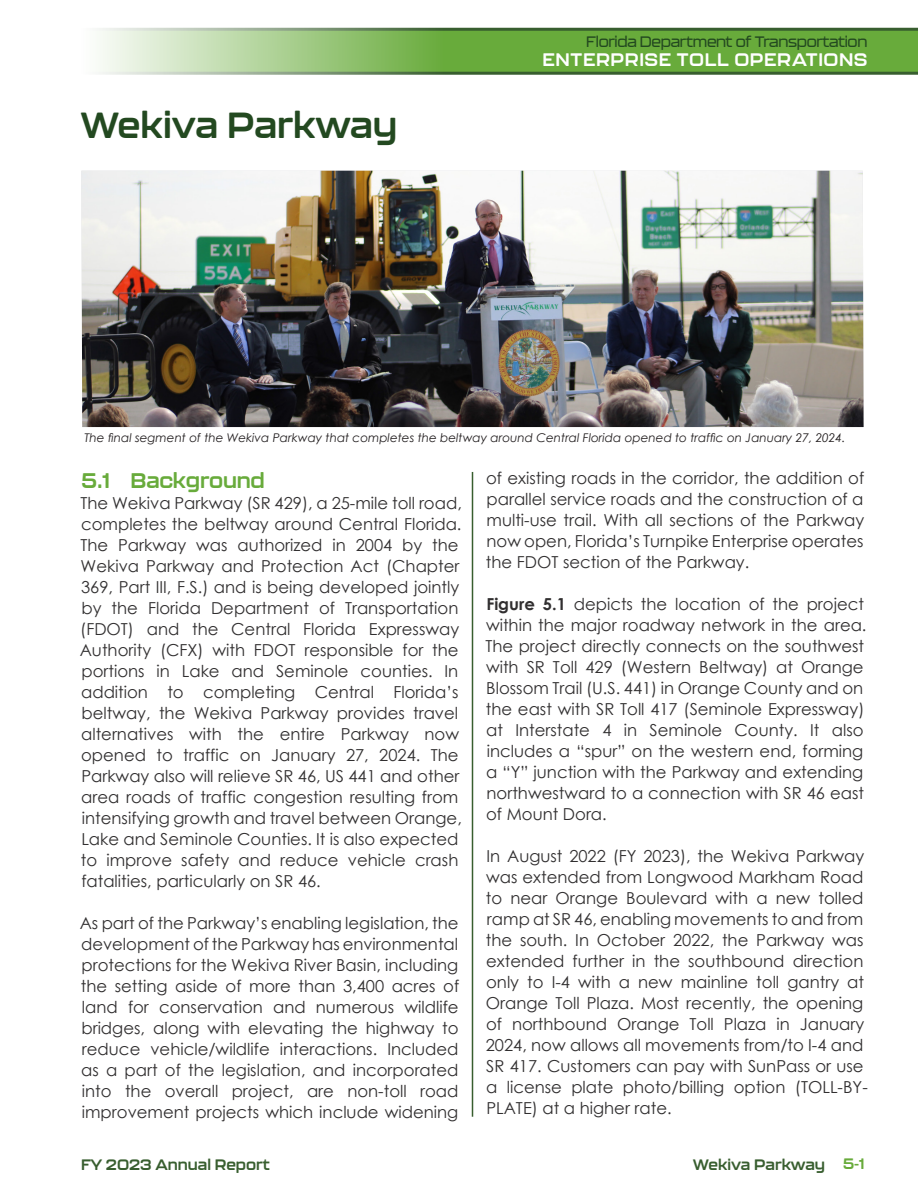
<style>
.page{position:relative;width:918px;height:1188px;background:#fff}
.page>*{position:absolute;margin:0;border:0;box-sizing:border-box;transform-origin:0 0}
.Section_Head{font:700 36px "Kallisto";letter-spacing:-.005em;color:#234920}
.Head_1{font:700 21px "Kallisto";letter-spacing:-.01em;color:#68ab3b}
.t1{font:700 18px "Kallisto";letter-spacing:.03em;color:#fff}
.Regular_text{font:16.5px/21px "Century Gothic";color:#312f30}
.t2{font:700 15px "Kallisto";color:#385e2f}
.t3{font:500 15px "Kallisto";letter-spacing:-.02em;color:#234920}
.t4{font:italic 12px "Century Gothic";color:#231f20}
.s1{font-weight:700}
.s2{color:#68ab3b}
</style>
<div class="page">
<img style="left:81px;top:171px;width:783px;height:256px">
<svg style="left:99px;top:28px;width:819px;height:47px;background:#82b462"></svg>
<hr style="left:472px;top:472px;width:1px;height:645px;background:#385e2f">
<p class="Section_Head" style="left:81px;top:104px;width:318px">Wekiva Parkway</p>
<p class="t3" style="left:586px;top:33px;width:283px">Florida Department of Transportation</p>
<p class="t1" style="left:542px;top:49px;width:327px">ENTERPRISE TOLL OPERATIONS</p>
<p class="t4" style="left:84px;top:429px;width:763px">The final segment of the Wekiva Parkway that completes the beltway around Central Florida opened to traffic on January 27, 2024.</p>
<p class="Head_1" style="left:82px;top:468px;width:185px">5.1 Background</p>
<p class="Regular_text" style="left:80px;top:492px;width:384px">The Wekiva Parkway (SR 429), a 25-mile toll road, completes the beltway around Central Florida.<br>The Parkway was authorized in 2004 by the Wekiva Parkway and Protection Act (Chapter 369, Part III, F.S.) and is being developed jointly by the Florida Department of Transportation (FDOT) and the Central Florida Expressway Authority (CFX) with FDOT responsible for the portions in Lake and Seminole counties. In addition to completing Central Florida’s beltway, the Wekiva Parkway provides travel alternatives with the entire Parkway now opened to traffic on January 27, 2024. The Parkway also will relieve SR 46, US 441 and other area roads of traffic congestion resulting from intensifying growth and travel between Orange, Lake and Seminole Counties. It is also expected to improve safety and reduce vehicle crash fatalities, particularly on SR 46.</p>
<p class="Regular_text" style="left:80px;top:912px;width:381px;text-align:justify">As part of the Parkway’s enabling legislation, the development of the Parkway has environmental protections for the Wekiva River Basin, including the setting aside of more than 3,400 acres of land for conservation and numerous wildlife bridges, along with elevating the highway to reduce vehicle/wildlife interactions. Included as a part of the legislation, and incorporated into the overall project, are non-toll road improvement projects which include widening</p>
<p class="Regular_text" style="left:486px;top:468px;width:380px;text-align:justify">of existing roads in the corridor, the addition of parallel service roads and the construction of a multi-use trail. With all sections of the Parkway now open, Florida’s Turnpike Enterprise operates the FDOT section of the Parkway.</p>
<p class="Regular_text" style="left:485px;top:594px;width:383px"><span class="s1">Figure 5.1</span> depicts the location of the project within the major roadway network in the area.<br>The project directly connects on the southwest with SR Toll 429 (Western Beltway) at Orange Blossom Trail (U.S. 441) in Orange County and on the east with SR Toll 417 (Seminole Expressway) at Interstate 4 in Seminole County. It also includes a “spur” on the western end, forming a “Y” junction with the Parkway and extending northwestward to a connection with SR 46 east of Mount Dora.</p>
<p class="Regular_text" style="left:486px;top:846px;width:383px">In August 2022 (FY 2023), the Wekiva Parkway was extended from Longwood Markham Road to near Orange Boulevard with a new tolled ramp at SR 46, enabling movements to and from the south. In October 2022, the Parkway was extended further in the southbound direction only to I-4 with a new mainline toll gantry at Orange Toll Plaza. Most recently, the opening of northbound Orange Toll Plaza in January 2024, now allows all movements from/to I-4 and SR 417. Customers can pay with SunPass or use a license plate photo/billing option (TOLL-BY-PLATE) at a higher rate.</p>
<p class="t2" style="left:81px;top:1155px;width:191px">FY 2023 Annual Report</p>
<p class="t2" style="left:693px;top:1155px;width:173px">Wekiva Parkway <span class="s2">5-1</span></p>
</div>
